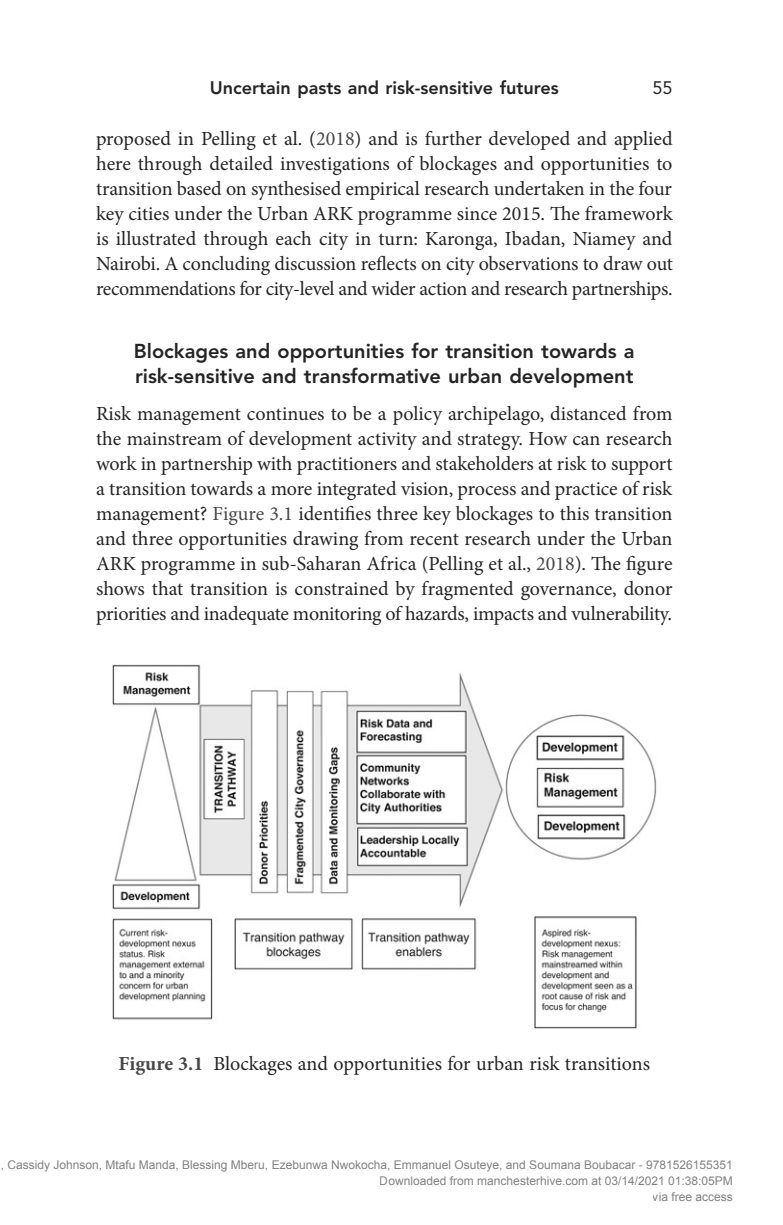
<style>
.page{position:relative;width:783px;height:1225px;background:#fff}
.page>*{position:absolute;margin:0;border:0;box-sizing:border-box;transform-origin:0 0}
.para-first{font:20px/25px "Minion Pro";letter-spacing:-.02em;color:#242424;text-align:justify}
.para{font:20px/25px "Minion Pro";letter-spacing:-.02em;color:#242424;text-align:justify}
.heading-1{font:800 20px/25px "Avenir LT Std";color:#242424}
.figure_caption-first{font:20px "Minion Pro";letter-spacing:-.005em;color:#242424}
.RH{font:800 18px "Avenir LT Std";color:#242424}
.RH-2{font:18px "Avenir LT Std";color:#242424}
.t1{font:12px/16px "Arial";color:rgb(0 0 0/.5);text-align:right}
.s1{color:#474747}
.s2{font-weight:700;color:#474747}
</style>
<div class="page">
<img style="left:112px;top:664px;width:545px;height:365px">
<p class="RH" style="left:210px;top:77px;width:350px">Uncertain pasts and risk-sensitive futures</p>
<p class="RH-2" style="left:652px;top:77px;width:22px">55</p>
<p class="para" style="left:96px;top:126px;width:578px">proposed in Pelling et al. (<span class="s1">2018</span>) and is further developed and applied here through detailed investigations of blockages and opportunities to transition based on synthesised empirical research undertaken in the four key cities under the Urban ARK programme since 2015. The framework is illustrated through each city in turn: Karonga, Ibadan, Niamey and Nairobi. A concluding discussion reflects on city observations to draw out recommendations for city-level and wider action and research partnerships.</p>
<p class="heading-1" style="left:134px;top:338px;width:502px">Blockages and opportunities for transition towards a risk-sensitive and transformative urban development</p>
<p class="para-first" style="left:96px;top:401px;width:578px">Risk management continues to be a policy archipelago, distanced from the mainstream of development activity and strategy. How can research work in partnership with practitioners and stakeholders at risk to support a transition towards a more integrated vision, process and practice of risk management? <span class="s1">Figure 3.1</span> identifies three key blockages to this transition and three opportunities drawing from recent research under the Urban ARK programme in sub-Saharan Africa (Pelling et al., <span class="s1">2018</span>). The figure shows that transition is constrained by fragmented governance, donor priorities and inadequate monitoring of hazards, impacts and vulnerability.</p>
<p class="figure_caption-first" style="left:118px;top:1050px;width:533px"><span class="s2">Figure 3.1</span> Blockages and opportunities for urban risk transitions</p>
<p class="t1" style="left:1px;top:1156px;width:733px">, Cassidy Johnson, Mtafu Manda, Blessing Mberu, Ezebunwa Nwokocha, Emmanuel Osuteye, and Soumana Boubacar - 9781526155351<br>Downloaded from manchesterhive.com at 03/14/2021 01:38:05PM<br>via free access</p>
</div>
